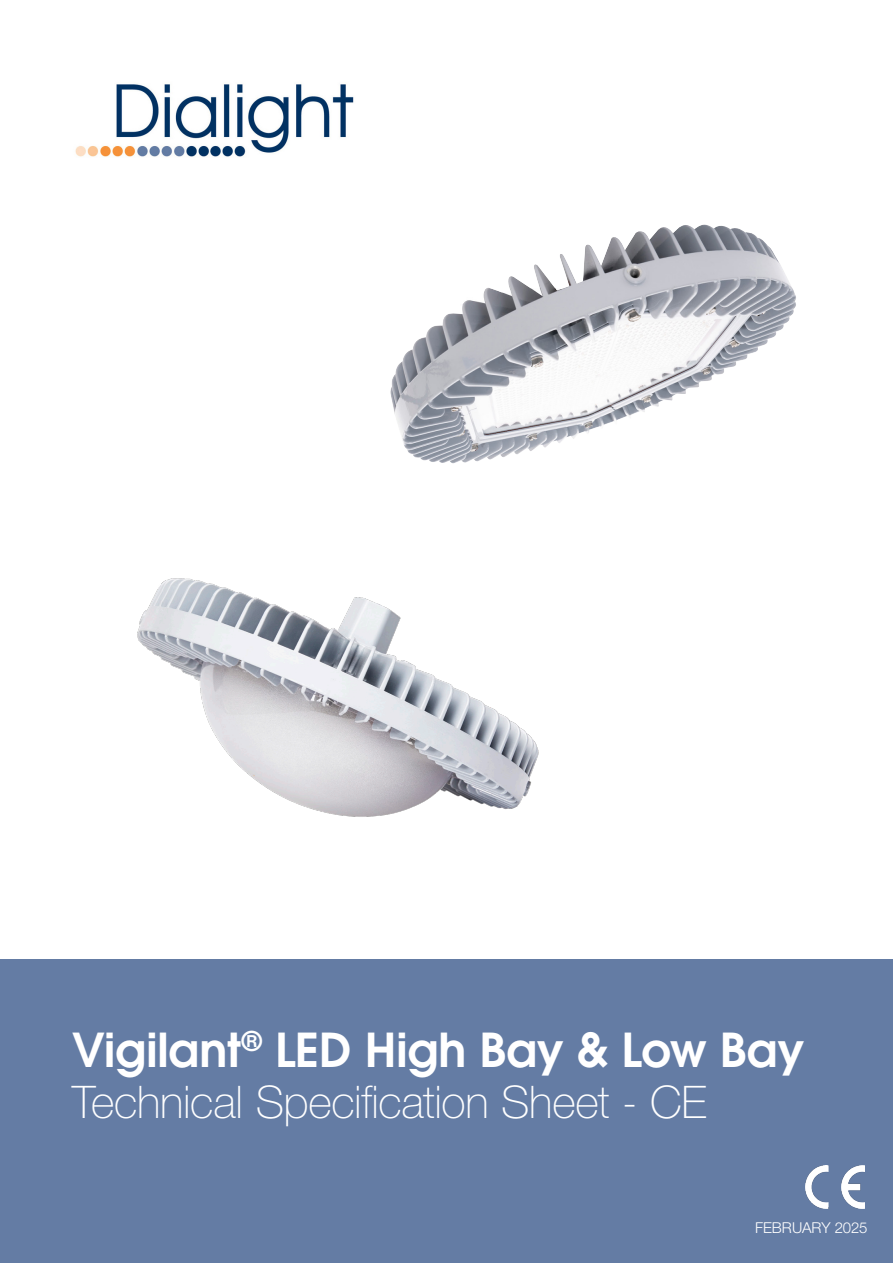
<style>
.page{position:relative;width:893px;height:1263px;background:#fff}
.page>*{position:absolute;margin:0;border:0;box-sizing:border-box;transform-origin:0 0}
.Cover_Title{font:600 46.5px "ITC Avant Garde Std";letter-spacing:-.005em;color:#fff}
.Cover_Subtitle{font:100 45px "Helvetica Neue LT Std";letter-spacing:-.005em;color:#fff}
.Cover_Subtitle-2{font:300 15px "Helvetica Neue LT Std";letter-spacing:-.005em;color:#fff}
</style>
<div class="page">
<div style="left:0;top:959px;width:893px;height:304px;background:#647ca4"></div>
<img style="left:75px;top:84px;width:279px;height:73px">
<img style="left:390px;top:224px;width:335px;height:239px">
<img style="left:806px;top:1166px;width:59px;height:42px">
<img style="left:137px;top:578px;width:402px;height:239px">
<p class="Cover_Title" style="left:72px;top:1019px;width:734px">Vigilant<sup>®</sup> LED High Bay &amp; Low Bay</p>
<p class="Cover_Subtitle" style="left:72px;top:1077px;width:636px">Technical Specification Sheet - CE</p>
<p class="Cover_Subtitle-2" style="left:755px;top:1218px;width:114px">FEBRUARY 2025</p>
</div>
